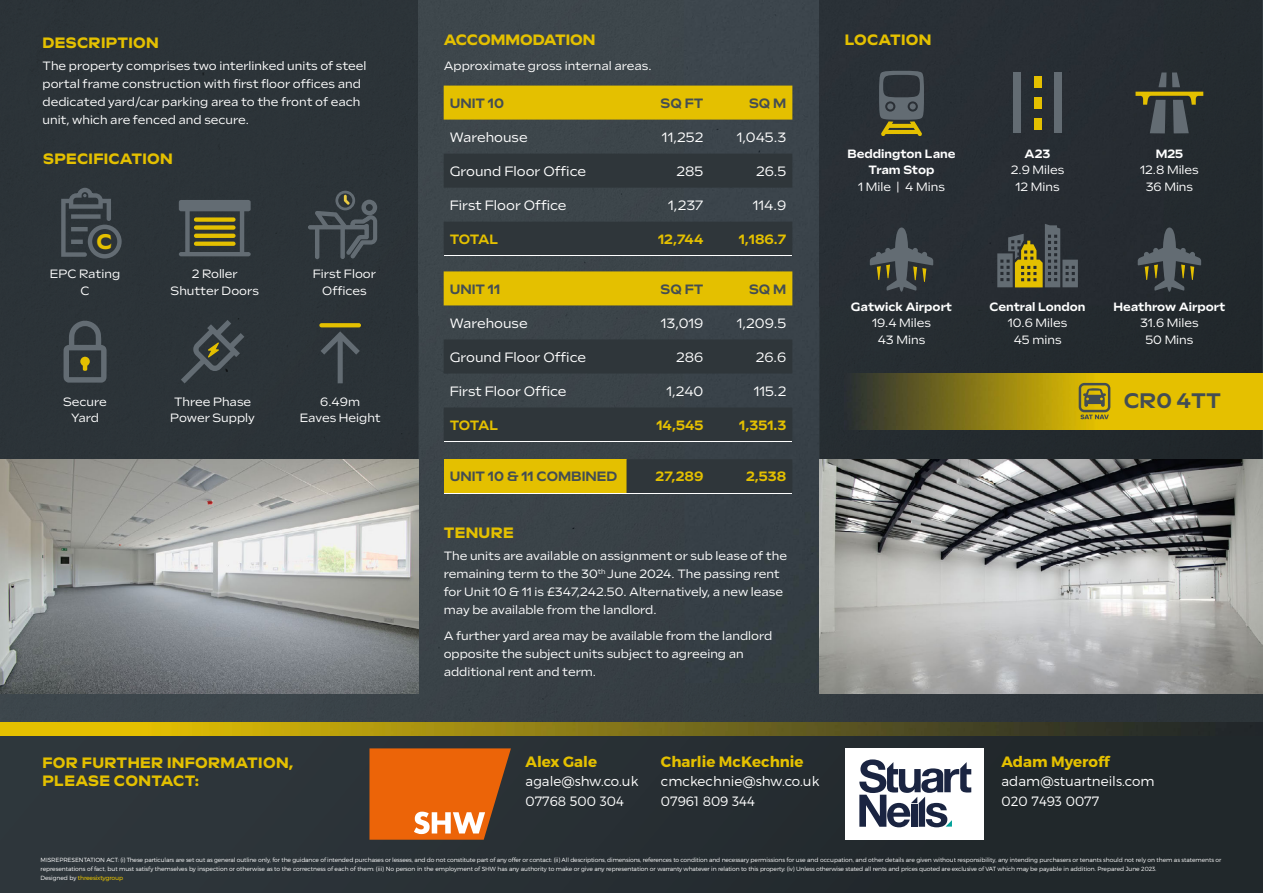
<style>
.page{position:relative;width:1263px;height:893px;background:#fff}
.page>*{position:absolute;margin:0;border:0;box-sizing:border-box;transform-origin:0 0}
.t1{font:900 21.15px "Sculpin";color:#e4c000}
.t2{font:700 21px "Sculpin";color:#434d53}
.t3{font:900 15px/18px "Sculpin";letter-spacing:.02em;color:#e4c000}
.t4{font:700 15px "Montserrat";color:#e4c000}
.t5{font:900 15px "Sculpin";color:#e4c000}
.t6{font:13.5px "Sculpin";color:#fff}
.t7{font:300 13.5px/19.2px "Montserrat";color:#fff}
.t8{font:700 13.5px "Sculpin";color:#e4c000}
.t9{font:700 13.5px "Sculpin";color:#434d53}
.t10{font:12px/16.5px "Sculpin";color:#fff;text-align:center}
.t11{font:700 12px/16.5px "Sculpin";color:#fff;text-align:center}
.t12{font:300 6px/9px "Montserrat";letter-spacing:-.01em;color:#fff}
.s1{font-weight:500;color:#e4c000}
</style>
<div class="page">
<div style="left:0;top:0;width:418px;height:459px;background:#2c3338"></div>
<div style="left:418px;top:0;width:266px;height:315px;background:#3d464b"></div>
<div style="left:684px;top:0;width:158px;height:723px;background:#374047"></div>
<div style="left:1211px;top:693px;width:52px;height:30px;background:#2d3438"></div>
<img style="left:368px;top:315px;width:316px;height:408px">
<img style="left:0;top:459px;width:315px;height:264px">
<img style="left:315px;top:459px;width:53px;height:264px">
<div style="left:842px;top:693px;width:369px;height:30px;background:#2d343a"></div>
<img style="left:819px;top:0;width:444px;height:693px">
<div style="left:0;top:736px;width:1263px;height:157px;background:#272e33"></div>
<img style="left:0;top:723px;width:1263px;height:13px">
<svg style="left:369px;top:748px;width:142px;height:92px;background:#d8681d"></svg>
<div style="left:845px;top:748px;width:139px;height:92px;background:#fff"></div>
<svg style="left:859px;top:759px;width:112px;height:68px"></svg>
<div style="left:444px;top:86px;width:348px;height:34px;background:#e4c000"></div>
<svg style="left:444px;top:154px;width:348px;height:101px;background:#333b3f"></svg>
<hr style="left:444px;top:255px;width:182px;height:1px;background:#fff">
<hr style="left:626px;top:255px;width:83px;height:1px;background:#fff">
<hr style="left:709px;top:255px;width:83px;height:1px;background:#fff">
<div style="left:444px;top:271px;width:348px;height:34px;background:#e4c000"></div>
<svg style="left:444px;top:339px;width:348px;height:102px;background:#323a3e"></svg>
<hr style="left:444px;top:441px;width:182px;height:1px;background:#fff">
<hr style="left:626px;top:441px;width:83px;height:1px;background:#fff">
<hr style="left:709px;top:441px;width:83px;height:1px;background:#fff">
<div style="left:444px;top:459px;width:182px;height:34px;background:#e4c000"></div>
<div style="left:626px;top:459px;width:166px;height:34px;background:#2f363a"></div>
<hr style="left:444px;top:493px;width:182px;height:1px;background:#fff">
<hr style="left:626px;top:493px;width:83px;height:1px;background:#fff">
<hr style="left:709px;top:493px;width:83px;height:1px;background:#fff">
<div style="left:1013px;top:73px;width:7px;height:60px;background:#636c73"></div>
<div style="left:1054px;top:73px;width:8px;height:60px;background:#636c73"></div>
<div style="left:1034px;top:76px;width:7px;height:12px;background:#e4c000"></div>
<div style="left:1034px;top:97px;width:7px;height:12px;background:#e4c000"></div>
<div style="left:1034px;top:118px;width:7px;height:11px;background:#e4c000"></div>
<svg style="left:1135px;top:72px;width:68px;height:61px;background:#45483c"></svg>
<svg style="left:870px;top:227px;width:63px;height:65px;background:#414747"></svg>
<svg style="left:1138px;top:227px;width:63px;height:65px;background:#3e4443"></svg>
<svg style="left:997px;top:224px;width:81px;height:63px;background:#5b5b40"></svg>
<svg style="left:179px;top:200px;width:72px;height:56px;background:#5f6043"></svg>
<svg style="left:61px;top:188px;width:61px;height:70px;background:#3f474c"></svg>
<svg style="left:181px;top:320px;width:63px;height:63px;background:#3b4244"></svg>
<svg style="left:63px;top:321px;width:44px;height:62px;background:#464d4c"></svg>
<svg style="left:879px;top:71px;width:45px;height:65px;background:#575948"></svg>
<div style="left:887px;top:103px;width:6px;height:7px;background:#636c73;border-radius:50%"></div>
<div style="left:910px;top:103px;width:6px;height:7px;background:#636c73;border-radius:50%"></div>
<img style="left:845px;top:374px;width:418px;height:55px">
<svg style="left:1079px;top:383px;width:31px;height:36px"></svg>
<svg style="left:308px;top:191px;width:69px;height:68px;background:#3e464a"></svg>
<svg style="left:319px;top:323px;width:42px;height:60px;background:#42463e"></svg>
<h3 class="t3" style="left:43px;top:33px;width:118px">DESCRIPTION</h3>
<h3 class="t10" style="left:43px;top:57px;width:325px;line-height:18px;text-align:left">The property comprises two interlinked units of steel portal frame construction with first floor offices and dedicated yard/car parking area to the front of each unit, which are fenced and secure.</h3>
<h3 class="t3" style="left:43px;top:150px;width:131px">SPECIFICATION</h3>
<h1 class="t1" style="left:96px;top:229px;width:17px">C</h1>
<h3 class="t10" style="left:50px;top:266px;width:72px">EPC Rating<br>C</h3>
<h3 class="t10" style="left:63px;top:393px;width:45px">Secure<br>Yard</h3>
<h3 class="t10" style="left:171px;top:266px;width:90px">2 Roller<br>Shutter Doors</h3>
<h3 class="t10" style="left:170px;top:393px;width:86px">Three Phase<br>Power Supply</h3>
<h3 class="t10" style="left:313px;top:266px;width:65px">First Floor<br>Offices</h3>
<h3 class="t10" style="left:300px;top:393px;width:82px">6.49m<br>Eaves Height</h3>
<h3 class="t3" style="left:43px;top:754px;width:253px">FOR FURTHER INFORMATION,<br>PLEASE CONTACT:</h3>
<h3 class="t5" style="left:444px;top:31px;width:153px">ACCOMMODATION</h3>
<h3 class="t10" style="left:444px;top:57px;width:210px">Approximate gross internal areas.</h3>
<h3 class="t9" style="left:450px;top:95px;width:56px">UNIT 10</h3>
<h3 class="t9" style="left:660px;top:95px;width:44px">SQ FT</h3>
<h3 class="t9" style="left:749px;top:95px;width:39px">SQ M</h3>
<h3 class="t6" style="left:450px;top:129px;width:79px">Warehouse</h3>
<h3 class="t6" style="left:662px;top:129px;width:43px">11,252</h3>
<h3 class="t6" style="left:737px;top:129px;width:51px">1,045.3</h3>
<h3 class="t6" style="left:450px;top:163px;width:138px">Ground Floor Office</h3>
<h3 class="t6" style="left:676px;top:163px;width:28px">285</h3>
<h3 class="t6" style="left:756px;top:163px;width:32px">26.5</h3>
<h3 class="t6" style="left:450px;top:197px;width:118px">First Floor Office</h3>
<h3 class="t6" style="left:668px;top:197px;width:37px">1,237</h3>
<h3 class="t6" style="left:753px;top:197px;width:35px">114.9</h3>
<h3 class="t8" style="left:450px;top:231px;width:50px">TOTAL</h3>
<h3 class="t8" style="left:658px;top:231px;width:47px">12,744</h3>
<h3 class="t8" style="left:739px;top:231px;width:49px">1,186.7</h3>
<h3 class="t9" style="left:450px;top:281px;width:52px">UNIT 11</h3>
<h3 class="t9" style="left:660px;top:281px;width:44px">SQ FT</h3>
<h3 class="t9" style="left:749px;top:281px;width:39px">SQ M</h3>
<h3 class="t6" style="left:450px;top:315px;width:79px">Warehouse</h3>
<h3 class="t6" style="left:661px;top:315px;width:44px">13,019</h3>
<h3 class="t6" style="left:737px;top:315px;width:51px">1,209.5</h3>
<h3 class="t6" style="left:450px;top:349px;width:138px">Ground Floor Office</h3>
<h3 class="t6" style="left:676px;top:349px;width:29px">286</h3>
<h3 class="t6" style="left:756px;top:349px;width:32px">26.6</h3>
<h3 class="t6" style="left:450px;top:383px;width:118px">First Floor Office</h3>
<h3 class="t6" style="left:666px;top:383px;width:39px">1,240</h3>
<h3 class="t6" style="left:754px;top:383px;width:34px">115.2</h3>
<h3 class="t8" style="left:450px;top:417px;width:50px">TOTAL</h3>
<h3 class="t8" style="left:656px;top:417px;width:48px">14,545</h3>
<h3 class="t8" style="left:739px;top:417px;width:49px">1,351.3</h3>
<h3 class="t9" style="left:450px;top:469px;width:169px">UNIT 10 &amp; 11 COMBINED</h3>
<h3 class="t8" style="left:655px;top:469px;width:49px">27,289</h3>
<h3 class="t8" style="left:746px;top:469px;width:42px">2,538</h3>
<h3 class="t3" style="left:444px;top:523px;width:72px">TENURE</h3>
<h3 class="t10" style="left:444px;top:547px;width:345px;line-height:18px;text-align:left">The units are available on assignment or sub lease of the remaining term to the 30<sup>th</sup> June 2024. The passing rent for Unit 10 &amp; 11 is £347,242.50. Alternatively, a new lease may be available from the landlord.</h3>
<h3 class="t10" style="left:444px;top:627px;width:330px;line-height:18px;text-align:left">A further yard area may be available from the landlord opposite the subject units subject to agreeing an additional rent and term.</h3>
<h3 class="t3" style="left:845px;top:31px;width:88px">LOCATION</h3>
<h3 class="t11" style="left:847px;top:145px;width:110px">Beddington Lane<br>Tram Stop</h3>
<h3 class="t10" style="left:858px;top:178px;width:88px">1 Mile | 4 Mins</h3>
<h3 class="t11" style="left:851px;top:298px;width:103px">Gatwick Airport</h3>
<h3 class="t10" style="left:872px;top:315px;width:61px">19.4 Miles<br>43 Mins</h3>
<h3 class="t4" style="left:526px;top:752px;width:73px">Alex Gale</h3>
<h3 class="t7" style="left:526px;top:772px;width:114px">agale@shw.co.uk<br>07768 500 304</h3>
<h3 class="t4" style="left:661px;top:752px;width:144px">Charlie McKechnie</h3>
<h3 class="t7" style="left:661px;top:772px;width:160px">cmckechnie@shw.co.uk<br>07961 809 344</h3>
<h3 class="t11" style="left:1025px;top:145px;width:27px">A23</h3>
<h3 class="t10" style="left:1011px;top:162px;width:55px">2.9 Miles<br>12 Mins</h3>
<h3 class="t11" style="left:1156px;top:145px;width:29px">M25</h3>
<h3 class="t10" style="left:1140px;top:162px;width:60px">12.8 Miles<br>36 Mins</h3>
<h3 class="t11" style="left:990px;top:298px;width:97px">Central London</h3>
<h3 class="t10" style="left:1008px;top:315px;width:61px">10.6 Miles<br>45 mins</h3>
<h3 class="t11" style="left:1113px;top:298px;width:113px">Heathrow Airport</h3>
<h3 class="t10" style="left:1140px;top:315px;width:60px">31.6 Miles<br>50 Mins</h3>
<h2 class="t2" style="left:1124px;top:389px;width:99px">CR0 4TT</h2>
<h3 class="t4" style="left:1001px;top:752px;width:110px">Adam Myeroff</h3>
<h3 class="t7" style="left:1001px;top:772px;width:154px">adam@stuartneils.com<br>020 7493 0077</h3>
<p class="t12" style="left:40px;top:855px;width:1182px">MISREPRESENTATION ACT: (i) These particulars are set out as general outline only, for the guidance of intended purchases or lessees, and do not constitute part of any offer or contact: (ii) All descriptions, dimensions, references to condition and necessary permissions for use and occupation, and other details are given without responsibility, any intending purchasers or tenants should not rely on them as statements or representations of fact, but must satisfy themselves by inspection or otherwise as to the correctness of each of them: (iii) No person in the employment of SHW has any authority to make or give any representation or warranty whatever in relation to this property: (iv) Unless otherwise stated all rents and prices quoted are exclusive of VAT which may be payable in addition. Prepared June 2023.<br>Designed by <span class="s1">threesixtygroup</span></p>
</div>
